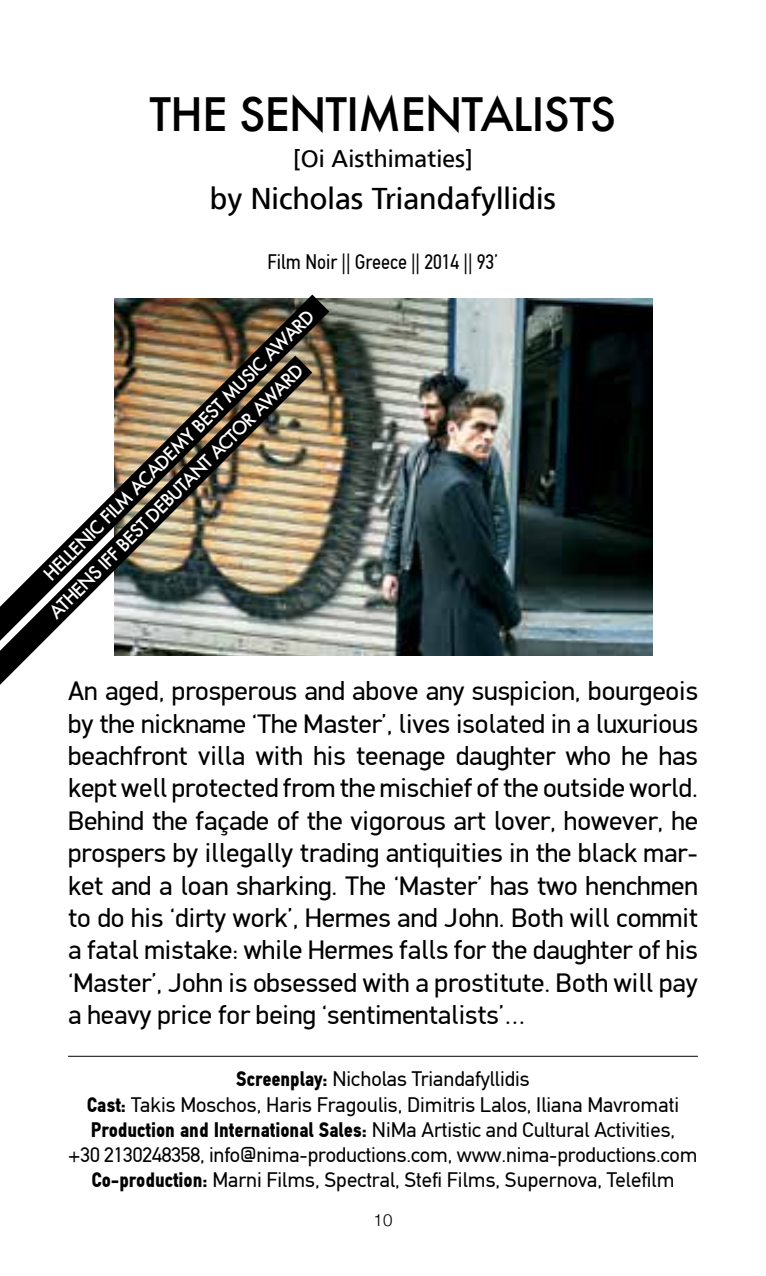
<style>
.page{position:relative;width:766px;height:1276px;background:#fff}
.page>*{position:absolute;margin:0;border:0;box-sizing:border-box;transform-origin:0 0}
.t1{font:500 45px "Futura";letter-spacing:-.025em;color:#000}
.t2{font:30px "PF Catalog";color:#000}
.t3{font:27px/32.4px "PF Din Display";color:#000;text-align:justify}
.t4{font:24px "PF Catalog";color:#000}
.t5{font:21px/25.2px "PF Din Text";color:#000;text-align:center}
.t6{font:21px "PF Din Text Condensed";color:#000}
.t7{font:500 18px/30.9px "Futura";color:#fff}
.t8{font:300 18px "Helvetica Neue Greek";color:#000}
.s1{font-weight:900;font-stretch:condensed}
</style>
<div class="page">
<img style="left:312px;top:298px;width:340px;height:357px">
<hr style="left:68px;top:1055px;width:629px;height:1px;background:#000">
<img style="left:114px;top:294px;width:215px;height:347px">
<img style="left:0;top:355px;width:312px;height:330px">
<h1 class="t1" style="left:150px;top:83px;width:468px">THE SENTIMENTALISTS</h1>
<p class="t4" style="left:293px;top:145px;width:180px">[Oi Aisthimaties]</p>
<p class="t2" style="left:210px;top:181px;width:348px">by Nicholas Triandafyllidis</p>
<p class="t6" style="left:267px;top:250px;width:232px">Film Noir || Greece || 2014 || 93’</p>
<p class="t7" style="left:19px;top:582px;width:399px;text-indent:23px;rotate:-45deg">HELLENIC FILM ACADEMY BEST MUSIC AWARD<br>ATHENS IFF BEST DEBUTANT ACTOR AWARD</p>
<p class="t3" style="left:68px;top:674px;width:631px">An aged, prosperous and above any suspicion, bourgeois by the nickname ‘The Master’, lives isolated in a luxurious beachfront villa with his teenage daughter who he has kept well protected from the mischief of the outside world.<br>Behind the façade of the vigorous art lover, however, he prospers by illegally trading antiquities in the black mar&shy;ket and a loan sharking. The ‘Master’ has two henchmen to do his ‘dirty work’, Hermes and John. Both will commit a fatal mistake: while Hermes falls for the daughter of his ‘Master’, John is obsessed with a prostitute. Both will pay a heavy price for being ‘sentimentalists’…</p>
<p class="t5" style="left:68px;top:1066px;width:630px"><span class="s1">Screenplay:</span> Nicholas Triandafyllidis<br><span class="s1">Cast:</span> Takis Moschos, Haris Fragoulis, Dimitris Lalos, Iliana Mavromati <span class="s1">Production and International Sales:</span> NiMa Artistic and Cultural Activities,<br>+30 2130248358, info@nima-productions.com, www.nima-productions.com <span class="s1">Co-production:</span> Marni Films, Spectral, Stefi Films, Supernova, Telefilm</p>
<p class="t8" style="left:373px;top:1210px;width:20px">10</p>
</div>
